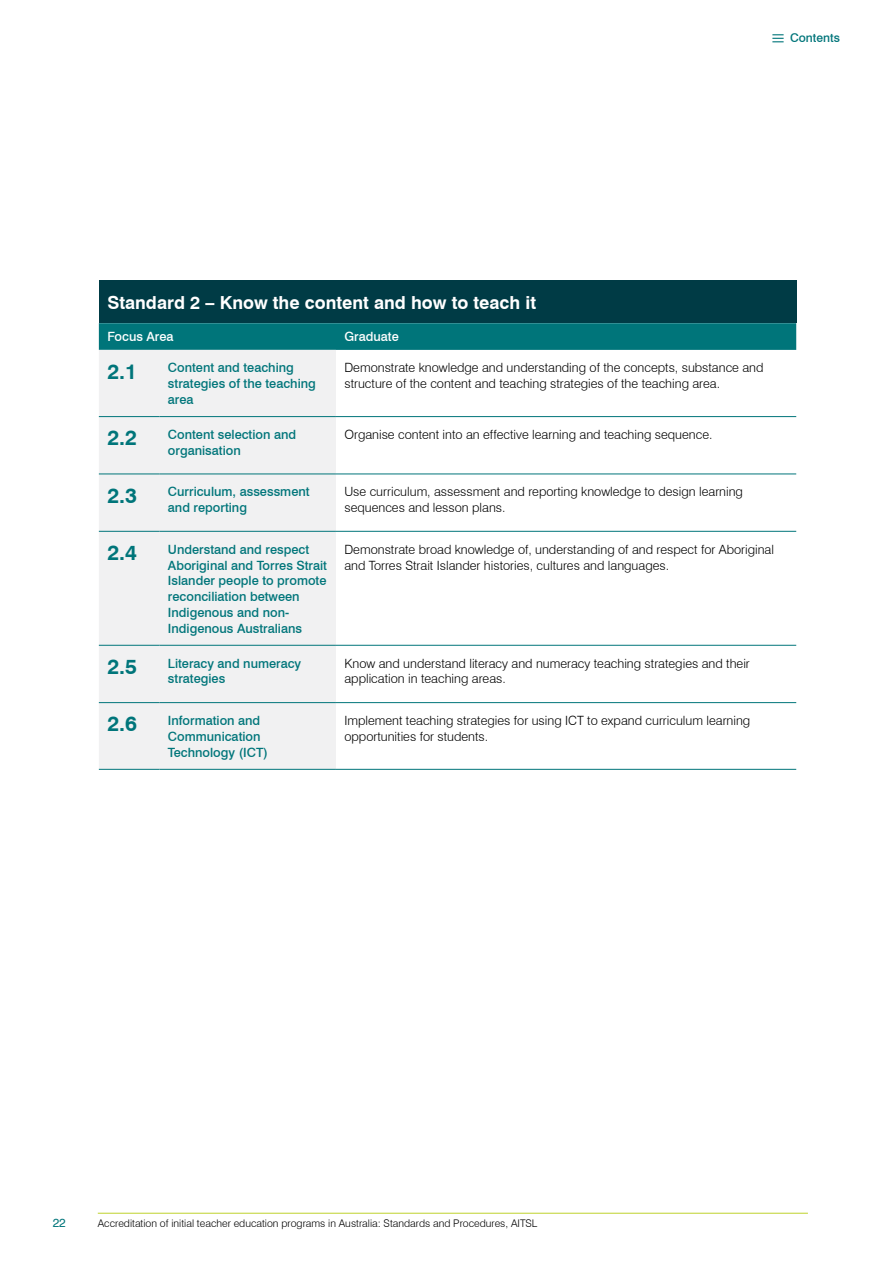
<style>
.page{position:relative;width:893px;height:1263px;background:#fff}
.page>*{position:absolute;margin:0;border:0;box-sizing:border-box;transform-origin:0 0}
.Table_text{font:700 21px "Swiss 721 BT";color:#00757a}
.Heading_3{font:700 18px "Swiss 721 BT";color:#fff}
.Table_text-2{font:300 12.75px/15.8px "Swiss 721 BT";color:#000}
.Table_text-3{font:500 12.75px/15.8px "Swiss 721 BT";color:#00757a}
.Table_header_h2{font:500 12.75px "Swiss 721 BT";color:#fff}
.t1{font:500 12px "Swiss 721 BT";color:#00757a}
.t2{font:12px "Swiss 721 BT";color:#00757a}
.t3{font:300 10.5px "Swiss 721 BT";color:#000}
</style>
<div class="page">
<hr style="left:98px;top:1213px;width:710px;height:1px;background:#bfd22b">
<div style="left:99px;top:281px;width:697px;height:42px;background:#003b45"></div>
<svg style="left:99px;top:323px;width:697px;height:27px;background:#03767b"></svg>
<div style="left:99px;top:350px;width:237px;height:419px;background:#f1f1f2"></div>
<hr style="left:99px;top:416px;width:60px;height:1px;background:#00757a">
<hr style="left:159px;top:416px;width:177px;height:1px;background:#00757a">
<hr style="left:336px;top:416px;width:460px;height:1px;background:#00757a">
<hr style="left:99px;top:474px;width:60px;height:1px;background:#00757a">
<hr style="left:159px;top:474px;width:177px;height:1px;background:#00757a">
<hr style="left:336px;top:474px;width:460px;height:1px;background:#00757a">
<hr style="left:99px;top:531px;width:60px;height:1px;background:#00757a">
<hr style="left:159px;top:531px;width:177px;height:1px;background:#00757a">
<hr style="left:336px;top:531px;width:460px;height:1px;background:#00757a">
<hr style="left:99px;top:645px;width:60px;height:1px;background:#00757a">
<hr style="left:159px;top:645px;width:177px;height:1px;background:#00757a">
<hr style="left:336px;top:645px;width:460px;height:1px;background:#00757a">
<hr style="left:99px;top:702px;width:60px;height:1px;background:#00757a">
<hr style="left:159px;top:702px;width:177px;height:1px;background:#00757a">
<hr style="left:336px;top:702px;width:460px;height:1px;background:#00757a">
<hr style="left:99px;top:769px;width:60px;height:1px;background:#00757a">
<hr style="left:159px;top:769px;width:177px;height:1px;background:#00757a">
<hr style="left:336px;top:769px;width:460px;height:1px;background:#00757a">
<svg style="left:772px;top:34px;width:12px;height:8px"></svg>
<p class="t1" style="left:790px;top:30px;width:51px">Contents</p>
<p class="Heading_3" style="left:107px;top:291px;width:430px">Standard 2 – Know the content and how to teach it</p>
<p class="Table_header_h2" style="left:107px;top:329px;width:68px">Focus Area</p>
<p class="Table_header_h2" style="left:344px;top:329px;width:56px">Graduate</p>
<p class="Table_text" style="left:107px;top:358px;width:31px">2.1</p>
<p class="Table_text-3" style="left:168px;top:360px;width:149px">Content and teaching strategies of the teaching area</p>
<p class="Table_text-2" style="left:344px;top:360px;width:421px">Demonstrate knowledge and understanding of the concepts, substance and structure of the content and teaching strategies of the teaching area.</p>
<p class="Table_text" style="left:107px;top:425px;width:31px">2.2</p>
<p class="Table_text-3" style="left:168px;top:426px;width:130px">Content selection and organisation</p>
<p class="Table_text-2" style="left:344px;top:426px;width:370px">Organise content into an effective learning and teaching sequence.</p>
<p class="Table_text" style="left:107px;top:482px;width:31px">2.3</p>
<p class="Table_text-3" style="left:168px;top:484px;width:143px">Curriculum, assessment and reporting</p>
<p class="Table_text-2" style="left:344px;top:484px;width:400px">Use curriculum, assessment and reporting knowledge to design learning sequences and lesson plans.</p>
<p class="Table_text" style="left:107px;top:540px;width:31px">2.4</p>
<p class="Table_text-3" style="left:168px;top:541px;width:161px">Understand and respect<br>Aboriginal and Torres Strait<br>Islander people to promote reconciliation between<br>Indigenous and non-<br>Indigenous Australians</p>
<p class="Table_text-2" style="left:344px;top:541px;width:431px">Demonstrate broad knowledge of, understanding of and respect for Aboriginal and Torres Strait Islander histories, cultures and languages.</p>
<p class="Table_text" style="left:107px;top:654px;width:31px">2.5</p>
<p class="Table_text-3" style="left:168px;top:655px;width:135px">Literacy and numeracy strategies</p>
<p class="Table_text-2" style="left:344px;top:655px;width:407px">Know and understand literacy and numeracy teaching strategies and their application in teaching areas.</p>
<p class="Table_text" style="left:107px;top:711px;width:31px">2.6</p>
<p class="Table_text-3" style="left:168px;top:712px;width:101px">Information and<br>Communication<br>Technology (ICT)</p>
<p class="Table_text-2" style="left:344px;top:712px;width:407px">Implement teaching strategies for using ICT to expand curriculum learning opportunities for students.</p>
<p class="t2" style="left:53px;top:1215px;width:15px">22</p>
<p class="t3" style="left:98px;top:1216px;width:441px">Accreditation of initial teacher education programs in Australia: Standards and Procedures, AITSL</p>
</div>
